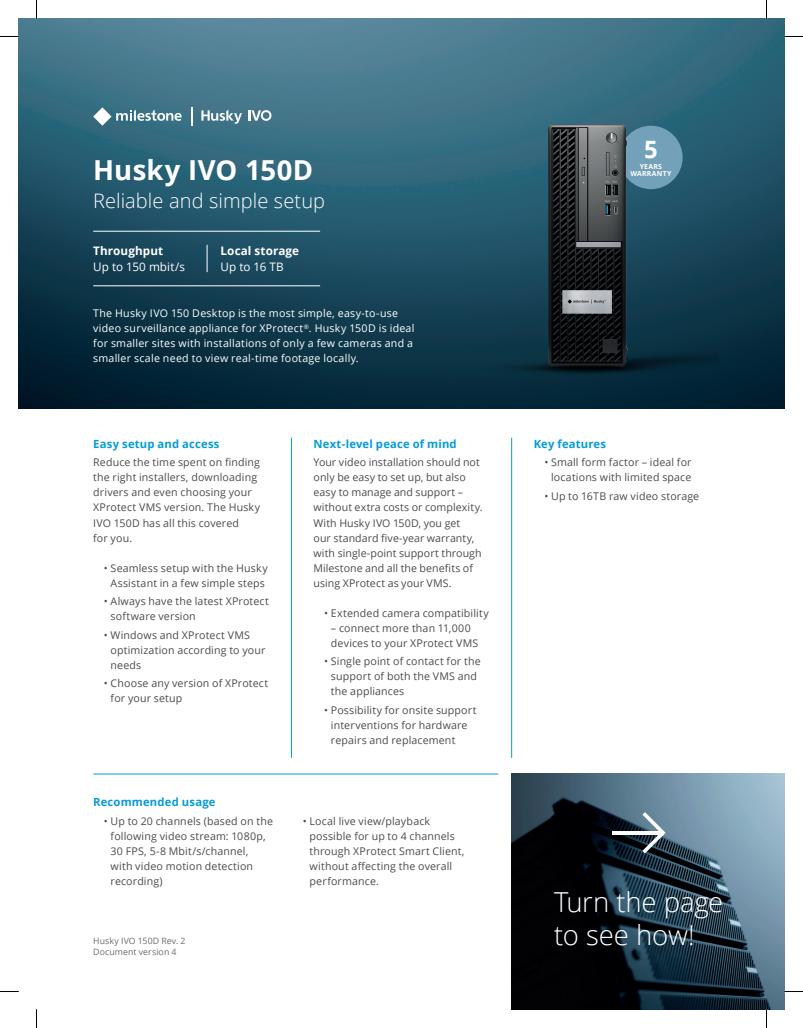
<style>
.page{position:relative;width:803px;height:1028px;background:#fff}
.page>*{position:absolute;margin:0;border:0;box-sizing:border-box;transform-origin:0 0}
.t1{font:300 27.5px/32.5px "Open Sans";letter-spacing:-.01em;color:#fff}
.t2{font:700 27.5px "Open Sans";letter-spacing:.01em;color:#fff}
.t3{font:700 23.88px "Open Sans";color:#fff}
.t4{font:300 20px "Open Sans";letter-spacing:.005em;color:#fff}
.t5{font:700 11.75px "Open Sans";letter-spacing:.01em;color:#fff}
.t6{font:11.75px "Open Sans";letter-spacing:.005em;color:#fff}
.t7{font:700 11.25px "Open Sans";letter-spacing:.015em;color:#069bda}
.t8{font:10.62px/15px "Open Sans";letter-spacing:.01em;color:#4b4c4d}
.t9{font:10.62px/15px "Open Sans";letter-spacing:.02em;color:#fff}
.t10{font:8.75px/11.2px "Open Sans";letter-spacing:.01em;color:#6c6d70}
.t11{font:700 6.88px "Open Sans";letter-spacing:.035em;color:#fff}
</style>
<div class="page">
<img style="left:19px;top:19px;width:765px;height:390px">
<hr style="left:93px;top:773px;width:405px;height:1px;background:#069bda">
<img style="left:511px;top:773px;width:273px;height:236px">
<svg style="left:642px;top:812px;width:23px;height:41px"></svg>
<svg style="left:612px;top:830px;width:51px;height:4px"></svg>
<img style="left:418px;top:76px;width:338px;height:333px">
<svg style="left:191px;top:107px;width:1px;height:19px"></svg>
<svg style="left:93px;top:107px;width:89px;height:19px"></svg>
<svg style="left:201px;top:109px;width:41px;height:15px"></svg>
<svg style="left:248px;top:110px;width:23px;height:11px"></svg>
<hr style="left:291px;top:438px;width:1px;height:320px;background:#069bda">
<hr style="left:511px;top:438px;width:1px;height:320px;background:#069bda">
<svg style="left:207px;top:245px;width:1px;height:27px"></svg>
<hr style="left:93px;top:231px;width:227px;height:1px;background:#fff">
<hr style="left:93px;top:285px;width:227px;height:1px;background:#fff">
<svg style="left:0;top:36px;width:19px;height:1px"></svg>
<svg style="left:784px;top:36px;width:18px;height:1px"></svg>
<svg style="left:0;top:991px;width:19px;height:1px"></svg>
<svg style="left:784px;top:990px;width:18px;height:2px"></svg>
<svg style="left:36px;top:0;width:1px;height:19px"></svg>
<svg style="left:36px;top:1009px;width:1px;height:19px"></svg>
<svg style="left:765px;top:0;width:2px;height:19px"></svg>
<svg style="left:765px;top:1009px;width:2px;height:19px"></svg>
<h2 class="t3" style="left:644px;top:132px;width:15px">5</h2>
<p class="t11" style="left:639px;top:161px;width:24px">YEARS</p>
<h1 class="t2" style="left:93px;top:151px;width:221px">Husky IVO 150D</h1>
<p class="t11" style="left:630px;top:168px;width:43px">WARRANTY</p>
<h3 class="t4" style="left:93px;top:187px;width:233px">Reliable and simple setup</h3>
<p class="t5" style="left:93px;top:242px;width:72px">Throughput</p>
<p class="t6" style="left:93px;top:259px;width:93px">Up to 150 mbit/s</p>
<p class="t5" style="left:220px;top:242px;width:80px">Local storage</p>
<p class="t6" style="left:220px;top:259px;width:65px">Up to 16 TB</p>
<p class="t9" style="left:93px;top:305px;width:323px">The Husky IVO 150 Desktop is the most simple, easy-to-use video surveillance appliance for XProtect<sup>®</sup>. Husky 150D is ideal for smaller sites with installations of only a few cameras and a smaller scale need to view real-time footage locally.</p>
<p class="t7" style="left:93px;top:435px;width:128px">Easy setup and access</p>
<p class="t8" style="left:93px;top:455px;width:168px">Reduce the time spent on finding the right installers, downloading drivers and even choosing your<br>XProtect VMS version. The Husky<br>IVO 150D has all this covered<br>for you.</p>
<p class="t8" style="left:104px;top:560px;width:165px;text-align:center">• Seamless setup with the Husky<br>Assistant in a few simple steps</p>
<p class="t8" style="left:111px;top:593px;width:160px;text-indent:-7px">• Always have the latest XProtect software version</p>
<p class="t8" style="left:111px;top:627px;width:156px;text-indent:-7px">• Windows and XProtect VMS optimization according to your needs</p>
<p class="t8" style="left:111px;top:675px;width:159px;text-indent:-7px">• Choose any version of XProtect for your setup</p>
<p class="t7" style="left:313px;top:435px;width:145px">Next-level peace of mind</p>
<p class="t8" style="left:313px;top:455px;width:170px">Your video installation should not only be easy to set up, but also easy to manage and support – without extra costs or complexity.<br>With Husky IVO 150D, you get<br>our standard five-year warranty, with single-point support through<br>Milestone and all the benefits of using XProtect as your VMS.</p>
<p class="t8" style="left:324px;top:605px;width:166px">• Extended camera compatibility</p>
<p class="t8" style="left:331px;top:620px;width:149px">– connect more than 11,000 devices to your XProtect VMS</p>
<p class="t8" style="left:331px;top:653px;width:151px;text-indent:-7px">• Single point of contact for the support of both the VMS and the appliances</p>
<p class="t8" style="left:331px;top:702px;width:147px;text-indent:-7px">• Possibility for onsite support interventions for hardware repairs and replacement</p>
<p class="t7" style="left:93px;top:794px;width:124px">Recommended usage</p>
<p class="t8" style="left:111px;top:813px;width:164px;text-indent:-7px">• Up to 20 channels (based on the following video stream: 1080p,<br>30 FPS, 5-8 Mbit/s/channel,<br>with video motion detection recording)</p>
<p class="t8" style="left:309px;top:813px;width:156px;text-indent:-7px">• Local live view/playback possible for up to 4 channels through XProtect Smart Client, without affecting the overall performance.</p>
<p class="t10" style="left:93px;top:935px;width:94px">Husky IVO 150D Rev. 2<br>Document version 4</p>
<p class="t7" style="left:533px;top:435px;width:74px">Key features</p>
<p class="t8" style="left:544px;top:455px;width:149px;text-align:right">• Small form factor – ideal for locations with limited space</p>
<p class="t8" style="left:544px;top:488px;width:156px">• Up to 16TB raw video storage</p>
<h1 class="t1" style="left:554px;top:885px;width:170px">Turn the page to see how!</h1>
</div>
